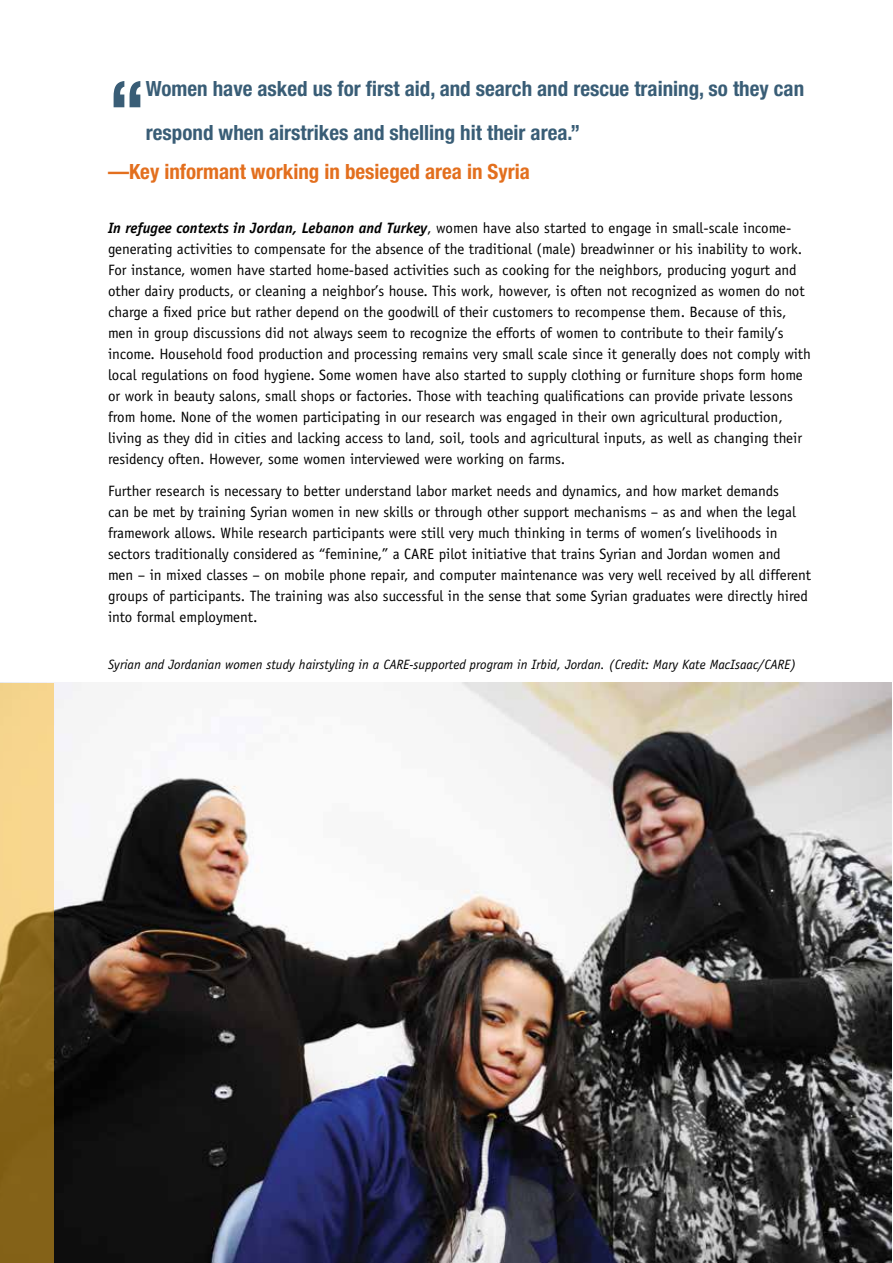
<style>
.page{position:relative;width:893px;height:1263px;background:#fff}
.page>*{position:absolute;margin:0;border:0;box-sizing:border-box;transform-origin:0 0}
.t1{font:700 condensed 81.9px "Helvetica Neue LT Std";color:#395d76}
.t2{font:700 condensed 21px/43.5px "Helvetica Neue LT Std";color:#395d76}
.t3{font:700 condensed 21px "Helvetica Neue LT Std";color:#e36f1e}
.t4{font:15px/21px "Officina Sans Std";color:#000}
.t5{font:italic 13.5px "Officina Sans Std";color:#000}
.s1{font-weight:700;font-style:italic}
</style>
<div class="page">
<img style="left:54px;top:683px;width:838px;height:580px">
<svg style="left:0;top:683px;width:54px;height:580px;background:#b49249"></svg>
<h1 class="t1" style="left:108px;top:61px;width:39px">“</h1>
<h2 class="t2" style="left:146px;top:67px;width:660px">Women have asked us for first aid, and search and rescue training, so they can respond when airstrikes and shelling hit their area.”</h2>
<h2 class="t3" style="left:108px;top:158px;width:423px">—Key informant working in besieged area in Syria</h2>
<p class="t4" style="left:108px;top:217px;width:704px"><span class="s1">In refugee contexts in Jordan, Lebanon and Turkey</span>, women have also started to engage in small-scale income&shy;generating activities to compensate for the absence of the traditional (male) breadwinner or his inability to work.<br>For instance, women have started home-based activities such as cooking for the neighbors, producing yogurt and other dairy products, or cleaning a neighbor’s house. This work, however, is often not recognized as women do not charge a fixed price but rather depend on the goodwill of their customers to recompense them. Because of this, men in group discussions did not always seem to recognize the efforts of women to contribute to their family’s income. Household food production and processing remains very small scale since it generally does not comply with local regulations on food hygiene. Some women have also started to supply clothing or furniture shops form home or work in beauty salons, small shops or factories. Those with teaching qualifications can provide private lessons from home. None of the women participating in our research was engaged in their own agricultural production, living as they did in cities and lacking access to land, soil, tools and agricultural inputs, as well as changing their residency often. However, some women interviewed were working on farms.</p>
<p class="t4" style="left:108px;top:480px;width:704px">Further research is necessary to better understand labor market needs and dynamics, and how market demands<br>can be met by training Syrian women in new skills or through other support mechanisms – as and when the legal framework allows. While research participants were still very much thinking in terms of women’s livelihoods in sectors traditionally considered as “feminine,” a CARE pilot initiative that trains Syrian and Jordan women and<br>men – in mixed classes – on mobile phone repair, and computer maintenance was very well received by all different groups of participants. The training was also successful in the sense that some Syrian graduates were directly hired into formal employment.</p>
<p class="t5" style="left:108px;top:656px;width:690px">Syrian and Jordanian women study hairstyling in a CARE-supported program in Irbid, Jordan. (Credit: Mary Kate MacIsaac/CARE)</p>
</div>
